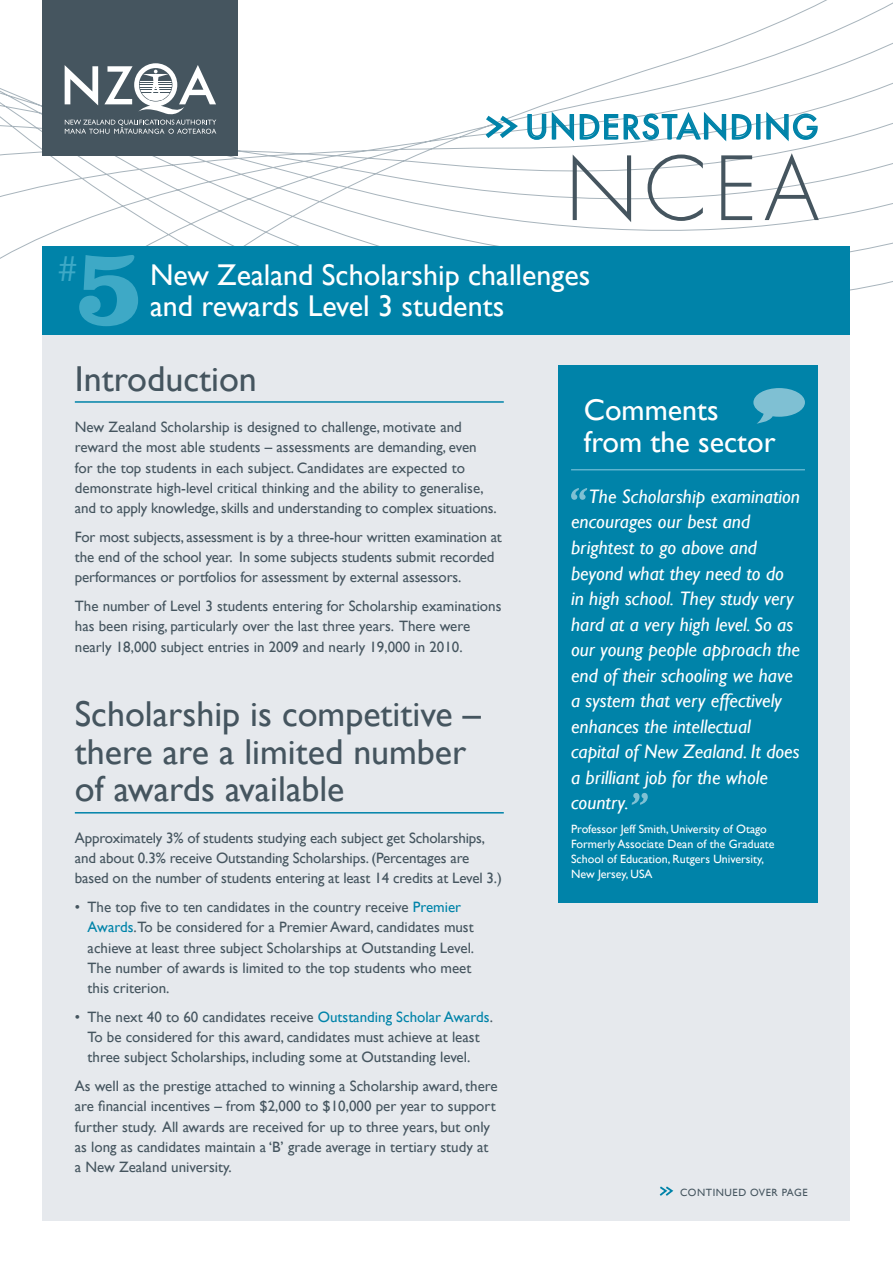
<style>
.page{position:relative;width:893px;height:1263px;background:#fff}
.page>*{position:absolute;margin:0;border:0;box-sizing:border-box;transform-origin:0 0}
.t1{font:700 111px "Clarendon BT";color:#3ea9c6}
.t2{font:300 85.8px "Futura";color:#45555f}
.t3{font:300 40.95px "Clarendon";color:#3ea9c6}
.sub_head_1{font:36px/37.5px "Gill Sans";color:#45555f}
.t4{font:31.5px "Futura";letter-spacing:.1em;color:#0083a9}
.body_copy_1{font:30px/31.5px "Gill Sans";color:#fff}
.Comments_large{font:italic 19.5px/25.5px "Gill Sans";color:#fff}
.body_copy_1-2{font:15px/20.2px "Gill Sans";color:#45555f}
.bullets{font:15px/20.2px "Gill Sans";color:#45555f}
.Quote_Details{font:12px/15px "Gill Sans";color:#fff}
.body_copy_1-3{font:10.5px "Gill Sans";letter-spacing:.05em;color:#45555f}
.s1{color:#0083a9}
</style>
<div class="page">
<svg style="left:0;top:0;width:893px;height:304px"></svg>
<div style="left:43px;top:246px;width:807px;height:974px;background:#e6e9ed"></div>
<div style="left:43px;top:0;width:195px;height:156px;background:#45555f"></div>
<svg style="left:65px;top:63px;width:151px;height:71px"></svg>
<div style="left:43px;top:246px;width:807px;height:89px;background:#0083a9"></div>
<div style="left:756px;top:114px;width:4px;height:25px;border:2px solid #0083a9"></div>
<svg style="left:766px;top:110px;width:52px;height:33px"></svg>
<svg style="left:481px;top:110px;width:271px;height:33px"></svg>
<hr style="left:75px;top:401px;width:429px;height:2px;background:#0083a9">
<hr style="left:75px;top:812px;width:429px;height:1px;background:#0083a9">
<div style="left:558px;top:366px;width:260px;height:537px;background:#0083a9"></div>
<hr style="left:571px;top:469px;width:234px;height:1px;background:#60b4cf">
<svg style="left:571px;top:488px;width:16px;height:12px"></svg>
<svg style="left:632px;top:793px;width:16px;height:12px"></svg>
<svg style="left:753px;top:388px;width:52px;height:35px"></svg>
<svg style="left:659px;top:1186px;width:15px;height:10px"></svg>
<p class="t4" style="left:526px;top:107px;width:293px">UNDERSTANDING</p>
<p class="t2" style="left:566px;top:137px;width:255px">NCEA</p>
<p class="t1" style="left:74px;top:217px;width:72px">5</p>
<p class="t3" style="left:55px;top:244px;width:26px">#</p>
<p class="body_copy_1" style="left:150px;top:259px;width:442px">New Zealand Scholarship challenges</p>
<p class="body_copy_1" style="left:150px;top:290px;width:356px">and rewards Level 3 students</p>
<p class="sub_head_1" style="left:75px;top:359px;width:184px">Introduction</p>
<p class="body_copy_1-2" style="left:75px;top:417px;width:423px">New Zealand Scholarship is designed to challenge, motivate and reward the most able students – assessments are demanding, even for the top students in each subject. Candidates are expected to demonstrate high-level critical thinking and the ability to generalise, and to apply knowledge, skills and understanding to complex situations.</p>
<p class="body_copy_1-2" style="left:75px;top:526px;width:429px">For most subjects, assessment is by a three-hour written examination at the end of the school year. In some subjects students submit recorded performances or portfolios for assessment by external assessors.</p>
<p class="body_copy_1-2" style="left:75px;top:596px;width:428px">The number of Level 3 students entering for Scholarship examinations has been rising, particularly over the last three years. There were nearly 18,000 subject entries in 2009 and nearly 19,000 in 2010.</p>
<p class="sub_head_1" style="left:75px;top:695px;width:407px">Scholarship is competitive – there are a limited number of awards available</p>
<p class="body_copy_1-2" style="left:75px;top:827px;width:429px">Approximately 3% of students studying each subject get Scholarships, and about 0.3% receive Outstanding Scholarships. (Percentages are based on the number of students entering at least 14 credits at Level 3.)</p>
<p class="bullets" style="left:88px;top:897px;width:388px;text-indent:-13px">• The top five to ten candidates in the country receive <span class="s1">Premier Awards</span>.To be considered for a Premier Award, candidates must achieve at least three subject Scholarships at Outstanding Level.<br>The number of awards is limited to the top students who meet this criterion.</p>
<p class="bullets" style="left:88px;top:1006px;width:407px;text-indent:-13px">• The next 40 to 60 candidates receive <span class="s1">Outstanding Scholar Awards</span>.<br>To be considered for this award, candidates must achieve at least three subject Scholarships, including some at Outstanding level.</p>
<p class="body_copy_1-2" style="left:75px;top:1076px;width:424px">As well as the prestige attached to winning a Scholarship award, there are financial incentives – from $2,000 to $10,000 per year to support further study. All awards are received for up to three years, but only as long as candidates maintain a ‘B’ grade average in tertiary study at a New Zealand university.</p>
<p class="body_copy_1" style="left:584px;top:394px;width:193px">Comments from the sector</p>
<p class="Comments_large" style="left:571px;top:484px;width:231px;text-indent:18px">The Scholarship examination encourages our best and brightest to go above and beyond what they need to do in high school. They study very hard at a very high level. So as our young people approach the end of their schooling we have a system that very effectively enhances the intellectual capital of New Zealand. It does a brilliant job for the whole country.</p>
<p class="Quote_Details" style="left:571px;top:821px;width:205px">Professor Jeff Smith, University of Otago Formerly Associate Dean of the Graduate School of Education, Rutgers University, New Jersey, USA</p>
<p class="body_copy_1-3" style="left:680px;top:1186px;width:129px">CONTINUED OVER PAGE</p>
</div>
